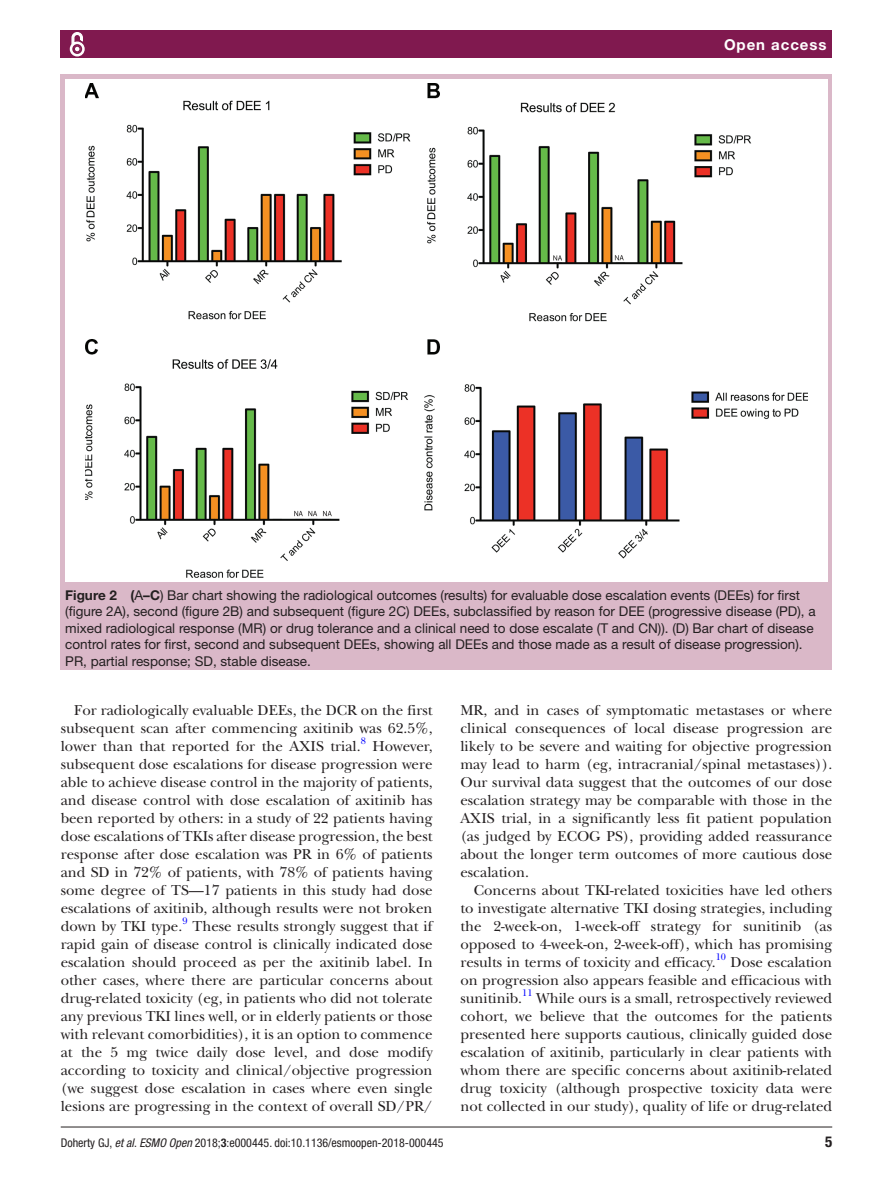
<style>
.page{position:relative;width:893px;height:1191px;background:#fff}
.page>*{position:absolute;margin:0;border:0;box-sizing:border-box;transform-origin:0 0}
.t1{font:15px/18px "New Baskerville";color:#231f20;text-align:justify}
.t2{font:700 15px "Helvetica Neue LT Std";letter-spacing:.065em;color:#fff}
.t3{font:700 condensed 15px "Helvetica Neue LT Std";color:#231f20}
.t4{font:13.5px/16.5px "Helvetica Neue LT Std";color:#231f20}
.t5{font:condensed 12px "Helvetica Neue LT Std";color:#231f20}
.t6{font:9.9px "New Baskerville";color:#00f}
.s1{font-weight:700}
.s2{font-style:italic}
</style>
<div class="page">
<div style="left:61px;top:31px;width:771px;height:27px;background:#80194f"></div>
<svg style="left:69px;top:32px;width:16px;height:25px"></svg>
<div style="left:74px;top:45px;width:7px;height:8px;border:1px solid #80194f;border-radius:50%"></div>
<hr style="left:61px;top:1126px;width:771px;height:1px;background:#231f20">
<div style="left:61px;top:74px;width:771px;height:596px;background:#dab8c8"></div>
<div style="left:65px;top:79px;width:762px;height:502px;background:#fff"></div>
<img style="left:85px;top:83px;width:723px;height:494px">
<p class="t2" style="left:724px;top:35px;width:104px">Open access</p>
<p class="t4" style="left:65px;top:586px;width:752px"><span class="s1">Figure 2 (</span>A<span class="s1">–C</span>) Bar chart showing the radiological outcomes (results) for evaluable dose escalation events (DEEs) for first (figure 2A), second (figure 2B) and subsequent (figure 2C) DEEs, subclassified by reason for DEE (progressive disease (PD), a mixed radiological response (MR) or drug tolerance and a clinical need to dose escalate (T and CN)). (D) Bar chart of disease control rates for first, second and subsequent DEEs, showing all DEEs and those made as a result of disease progression).<br>PR, partial response; SD, stable disease.</p>
<p class="t1" style="left:61px;top:701px;width:373px;text-indent:14px">For radiologically evaluable DEEs, the DCR on the first subsequent scan after commencing axitinib was 62.5%, lower than that reported for the AXIS trial.</p>
<p class="t1" style="left:460px;top:701px;width:373px">MR, and in cases of symptomatic metastases or where clinical consequences of local disease progression are likely to be severe and waiting for objective progression may lead to harm (eg, intracranial/spinal metastases)).<br>Our survival data suggest that the outcomes of our dose escalation strategy may be comparable with those in the AXIS trial, in a significantly less fit patient population (as judged by ECOG PS), providing added reassurance about the longer term outcomes of more cautious dose escalation.</p>
<p class="t1" style="left:460px;top:881px;width:373px;text-indent:14px">Concerns about TKI-related toxicities have led others to investigate alternative TKI dosing strategies, including the 2-week-on, 1-week-off strategy for sunitinib (as opposed to 4-week-on, 2-week-off), which has promising results in terms of toxicity and efficacy.<sup>10</sup> Dose escalation on progression also appears feasible and efficacious with sunitinib.</p>
<p class="t6" style="left:361px;top:735px;width:7px">8</p>
<p class="t1" style="left:61px;top:737px;width:373px;text-indent:312px">However, subsequent dose escalations for disease progression were able to achieve disease control in the majority of patients, and disease control with dose escalation of axitinib has been reported by others: in a study of 22 patients having dose escalations of TKIs after disease progression, the best response after dose escalation was PR in 6% of patients and SD in 72% of patients, with 78% of patients having some degree of TS—17 patients in this study had dose escalations of axitinib, although results were not broken down by TKI type.<sup>9</sup> These results strongly suggest that if rapid gain of disease control is clinically indicated dose escalation should proceed as per the axitinib label. In other cases, where there are particular concerns about drug-related toxicity (eg, in patients who did not tolerate any previous TKI lines well, or in elderly patients or those with relevant comorbidities), it is an option to commence at the 5 mg twice daily dose level, and dose modify according to toxicity and clinical/objective progression (we suggest dose escalation in cases where even single lesions are progressing in the context of overall SD/PR/</p>
<p class="t6" style="left:522px;top:987px;width:12px">11</p>
<p class="t1" style="left:460px;top:989px;width:373px;text-indent:76px">While ours is a small, retrospectively reviewed cohort, we believe that the outcomes for the patients presented here supports cautious, clinically guided dose escalation of axitinib, particularly in clear patients with whom there are specific concerns about axitinib-related drug toxicity (although prospective toxicity data were not collected in our study), quality of life or drug-related</p>
<p class="t5" style="left:61px;top:1135px;width:384px">Doherty GJ, <span class="s2">et al</span>. <span class="s2">ESMO Open</span> 2018;<span class="s1">3</span>:e000445. doi:10.1136/esmoopen-2018-000445</p>
<p class="t3" style="left:825px;top:1132px;width:9px">5</p>
</div>
